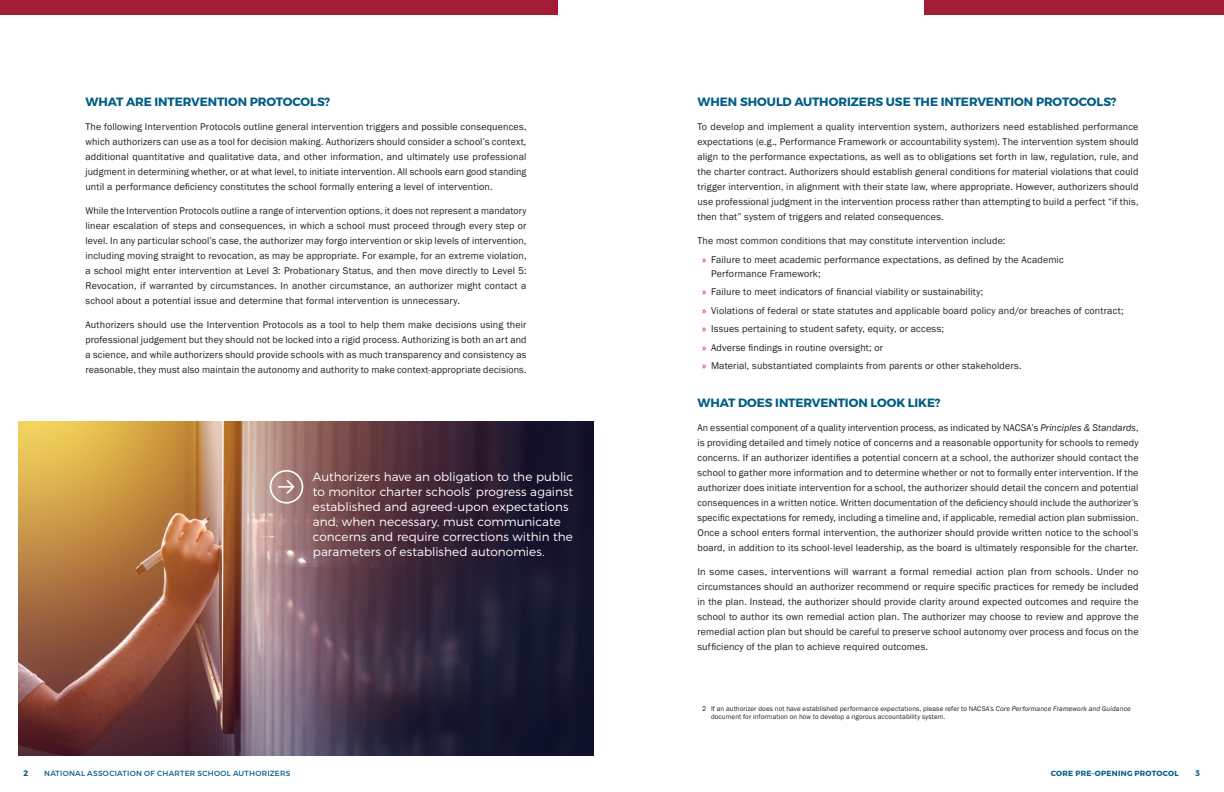
<style>
.page{position:relative;width:1224px;height:792px;background:#fff}
.page>*{position:absolute;margin:0;border:0;box-sizing:border-box;transform-origin:0 0}
.t1{font:300 12px/15px "Montserrat";letter-spacing:.005em;color:#fff}
.Subhead{font:700 12px "Montserrat";letter-spacing:-.01em;color:#005d83}
.Body_Text{font:10px/15px "Franklin Gothic";letter-spacing:.015em;color:#231f20;text-align:justify}
.Body_Text-2{font:700 8px "Montserrat";color:#005d83}
.Body_Text-3{font:7.5px "Montserrat";letter-spacing:.03em;color:#005d83}
.t2{font:700 7.5px "Montserrat";letter-spacing:.035em;color:#005d83}
.Bullet_Points{font:7px/8.4px "Franklin Gothic";letter-spacing:.015em;color:#231f20}
.s1{font-family:"Myriad Pro";color:#d30d2b}
.s2{font-style:italic}
</style>
<div class="page">
<div style="left:925px;top:0;width:299px;height:15px;background:#a31c35"></div>
<div style="left:0;top:0;width:558px;height:15px;background:#a31c35"></div>
<img style="left:18px;top:421px;width:576px;height:334px">
<svg style="left:270px;top:470px;width:33px;height:34px"></svg>
<p class="Subhead" style="left:86px;top:95px;width:246px">WHAT ARE INTERVENTION PROTOCOLS?</p>
<p class="Body_Text" style="left:86px;top:120px;width:443px">The following Intervention Protocols outline general intervention triggers and possible consequences, which authorizers can use as a tool for decision making. Authorizers should consider a school’s context, additional quantitative and qualitative data, and other information, and ultimately use professional judgment in determining whether, or at what level, to initiate intervention. All schools earn good standing until a performance deficiency constitutes the school formally entering a level of intervention.</p>
<p class="Body_Text" style="left:86px;top:204px;width:443px">While the Intervention Protocols outline a range of intervention options, it does not represent a mandatory linear escalation of steps and consequences, in which a school must proceed through every step or level. In any particular school’s case, the authorizer may forgo intervention or skip levels of intervention, including moving straight to revocation, as may be appropriate. For example, for an extreme violation, a school might enter intervention at Level 3: Probationary Status, and then move directly to Level 5:<br>Revocation, if warranted by circumstances. In another circumstance, an authorizer might contact a school about a potential issue and determine that formal intervention is unnecessary.</p>
<p class="Body_Text" style="left:86px;top:318px;width:443px">Authorizers should use the Intervention Protocols as a tool to help them make decisions using their professional judgement but they should not be locked into a rigid process. Authorizing is both an art and a science, and while authorizers should provide schools with as much transparency and consistency as reasonable, they must also maintain the autonomy and authority to make context-appropriate decisions.</p>
<p class="t1" style="left:313px;top:469px;width:262px">Authorizers have an obligation to the public to monitor charter schools’ progress against established and agreed-upon expectations and, when necessary, must communicate concerns and require corrections within the parameters of established autonomies.</p>
<p class="Subhead" style="left:698px;top:95px;width:420px">WHEN SHOULD AUTHORIZERS USE THE INTERVENTION PROTOCOLS?</p>
<p class="Body_Text" style="left:698px;top:120px;width:443px">To develop and implement a quality intervention system, authorizers need established performance expectations (e.g., Performance Framework or accountability system). The intervention system should align to the performance expectations, as well as to obligations set forth in law, regulation, rule, and the charter contract. Authorizers should establish general conditions for material violations that could trigger intervention, in alignment with their state law, where appropriate. However, authorizers should use professional judgment in the intervention process rather than attempting to build a perfect “if this, then that” system of triggers and related consequences.</p>
<p class="Body_Text" style="left:698px;top:234px;width:309px">The most common conditions that may constitute intervention include:</p>
<p class="Body_Text" style="left:711px;top:253px;width:354px;line-height:14px;text-indent:-9px"><span class="s1">»</span> Failure to meet academic performance expectations, as defined by the Academic<br>Performance Framework;</p>
<p class="Body_Text" style="left:702px;top:285px;width:283px"><span class="s1">»</span> Failure to meet indicators of financial viability or sustainability;</p>
<p class="Body_Text" style="left:702px;top:303px;width:423px"><span class="s1">»</span> Violations of federal or state statutes and applicable board policy and/or breaches of contract;</p>
<p class="Body_Text" style="left:702px;top:322px;width:243px"><span class="s1">»</span> Issues pertaining to student safety, equity, or access;</p>
<p class="Body_Text" style="left:702px;top:340px;width:183px"><span class="s1">»</span> Adverse findings in routine oversight; or</p>
<p class="Body_Text" style="left:702px;top:359px;width:321px"><span class="s1">»</span> Material, substantiated complaints from parents or other stakeholders.</p>
<p class="Subhead" style="left:698px;top:395px;width:245px">WHAT DOES INTERVENTION LOOK LIKE?</p>
<p class="Body_Text" style="left:698px;top:420px;width:443px">An essential component of a quality intervention process, as indicated by NACSA’s <span class="s2">Principles &amp; Standards</span>, is providing detailed and timely notice of concerns and a reasonable opportunity for schools to remedy concerns. If an authorizer identifies a potential concern at a school, the authorizer should contact the school to gather more information and to determine whether or not to formally enter intervention. If the authorizer does initiate intervention for a school, the authorizer should detail the concern and potential consequences in a written notice. Written documentation of the deficiency should include the authorizer’s specific expectations for remedy, including a timeline and, if applicable, remedial action plan submission.<br>Once a school enters formal intervention, the authorizer should provide written notice to the school’s board, in addition to its school-level leadership, as the board is ultimately responsible for the charter.</p>
<p class="Body_Text" style="left:698px;top:564px;width:443px">In some cases, interventions will warrant a formal remedial action plan from schools. Under no circumstances should an authorizer recommend or require specific practices for remedy be included in the plan. Instead, the authorizer should provide clarity around expected outcomes and require the school to author its own remedial action plan. The authorizer may choose to review and approve the remedial action plan but should be careful to preserve school autonomy over process and focus on the sufficiency of the plan to achieve required outcomes.</p>
<p class="Bullet_Points" style="left:711px;top:704px;width:421px;text-indent:-9px">2 If an authorizer does not have established performance expectations, please refer to NACSA’s <span class="s2">Core Performance Framework and Guidance </span>document for information on how to develop a rigorous accountability system.</p>
<p class="Body_Text-2" style="left:23px;top:768px;width:6px">2</p>
<p class="Body_Text-3" style="left:44px;top:768px;width:248px">NATIONAL ASSOCIATION OF CHARTER SCHOOL AUTHORIZERS</p>
<p class="t2" style="left:1051px;top:768px;width:129px">CORE PRE-OPENING PROTOCOL</p>
<p class="Body_Text-2" style="left:1195px;top:768px;width:6px">3</p>
</div>
